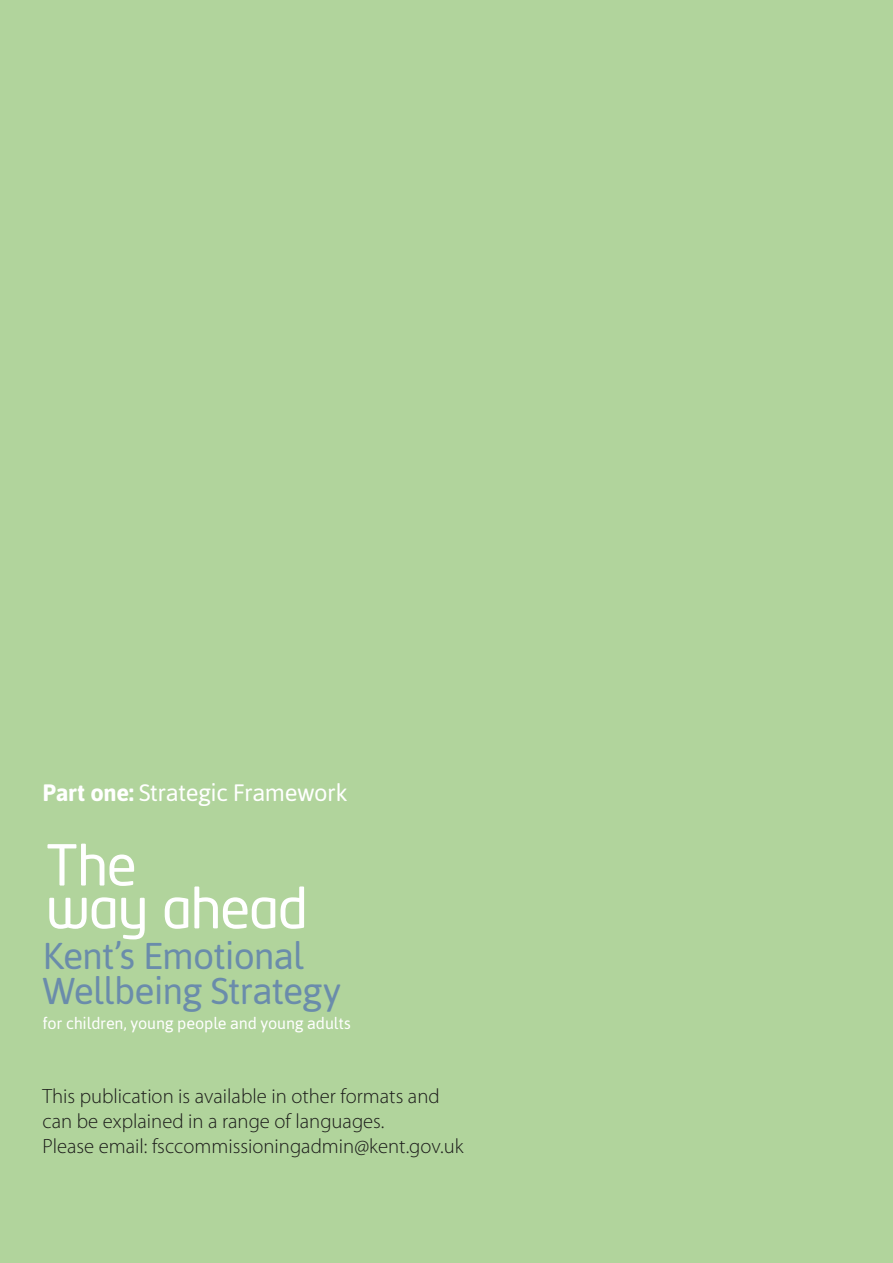
<style>
.page{position:relative;width:893px;height:1263px;background:#b1d49c}
.page>*{position:absolute;margin:0;border:0;box-sizing:border-box;transform-origin:0 0}
.t1{font:55.8px "Neo Tech";letter-spacing:-.025em;color:#fff}
.t2{font:37.2px "Asap";letter-spacing:-.025em;color:#6a8cab}
.t3{font:23.7px "Asap";letter-spacing:-.02em;color:#fff}
.t4{font:300 20.7px "Myriad Pro";color:#1d1d1b}
.t5{font:16.2px "Asap";letter-spacing:-.01em;color:#fff}
.s1{font-weight:700}
</style>
<div class="page">
<p class="t3" style="left:43px;top:779px;width:307px"><span class="s1">Part one:</span> Strategic Framework</p>
<p class="t1" style="left:46px;top:838px;width:93px">The</p>
<p class="t1" style="left:46px;top:881px;width:264px">way ahead</p>
<p class="t2" style="left:43px;top:934px;width:263px">Kent’s Emotional</p>
<p class="t2" style="left:43px;top:970px;width:300px">Wellbeing Strategy</p>
<p class="t5" style="left:43px;top:1014px;width:310px">for children, young people and young adults</p>
<p class="t4" style="left:43px;top:1085px;width:399px">This publication is available in other formats and</p>
<p class="t4" style="left:43px;top:1109px;width:343px">can be explained in a range of languages.</p>
<p class="t4" style="left:43px;top:1134px;width:422px">Please email: fsccommissioningadmin@kent.gov.uk</p>
</div>
